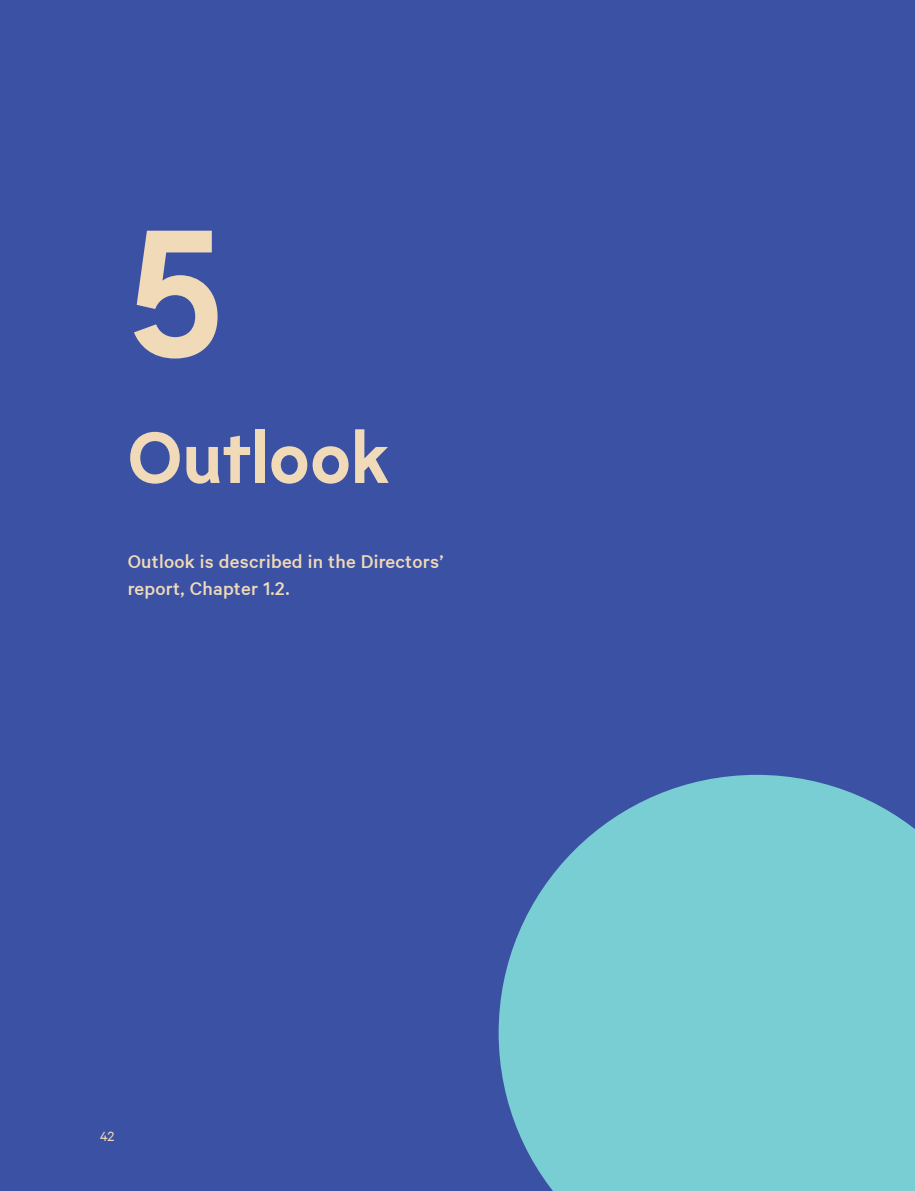
<style>
.page{position:relative;width:915px;height:1191px;background:#fff}
.page>*{position:absolute;margin:0;border:0;box-sizing:border-box;transform-origin:0 0}
.Brødtekst_hvit{font:700 180px "Lemur";color:#f0dab8}
.Brødtekst_hvit-2{font:700 72px "Lemur";letter-spacing:-.005em;color:#f0dab8}
.Ingress{font:500 21px/27px "Calibre";letter-spacing:.01em;color:#f0dab8}
.t1{font:15px "Calibre";color:#f0dab8}
</style>
<div class="page">
<div style="left:0;top:0;width:914px;height:1191px;background:#3b51a3"></div>
<svg style="left:498px;top:775px;width:416px;height:416px;background:#71bfce"></svg>
<p class="Brødtekst_hvit" style="left:128px;top:177px;width:98px">5</p>
<p class="Brødtekst_hvit-2" style="left:128px;top:411px;width:263px">Outlook</p>
<p class="Ingress" style="left:128px;top:547px;width:317px">Outlook is described in the Directors’ report, Chapter 1.2.</p>
<p class="t1" style="left:100px;top:1127px;width:16px">42</p>
</div>
